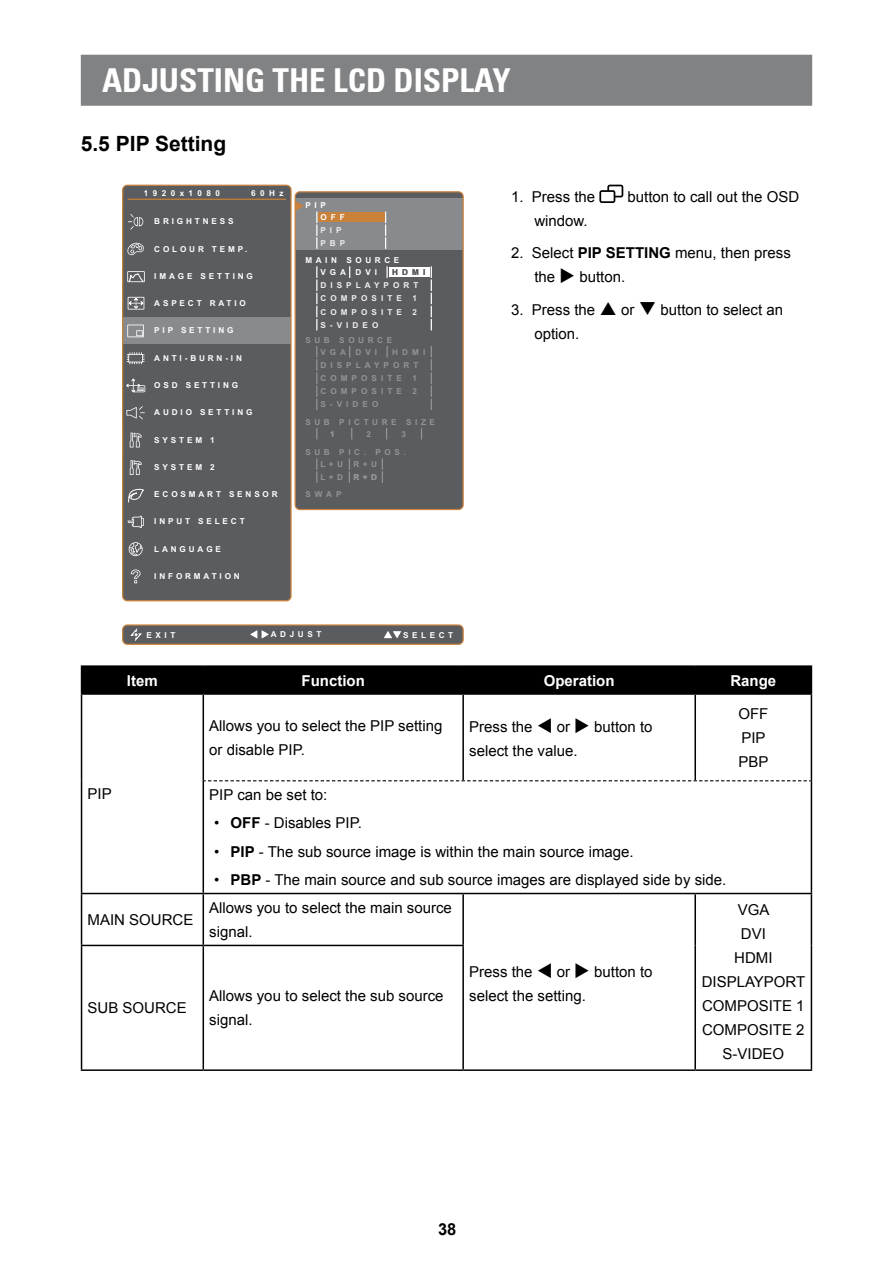
<style>
.page{position:relative;width:893px;height:1263px;background:#fff}
.page>*{position:absolute;margin:0;border:0;box-sizing:border-box;transform-origin:0 0}
.t1{font:700 condensed 33px "Univers 67";color:#fff}
.t2{font:700 21px "Arial";color:#000}
.t3{font:700 16.5px "Arial";color:#000}
.t4{font:15px/24px "Arial";color:#000}
.t5{font:700 15px "Arial";color:#fff}
.t6{font:700 8.1px/11.9px "Arial";letter-spacing:.35em;color:#fff}
.t7{font:700 8.1px/13.2px "Arial";letter-spacing:.5em;color:#939498}
.t8{font:700 8.1px/11.9px "Arial";letter-spacing:.44em;color:#939498}
.t9{font:700 8.1px/13.2px "Arial";letter-spacing:.5em;color:#efeeee}
.t10{font:700 8.1px/11.9px "Arial";letter-spacing:.44em;color:#fff}
.t11{font:700 8.1px "Arial";letter-spacing:.54em;color:#fff}
.t12{font:700 8.1px "Arial";color:#5b5c5f}
.s1{font-weight:700}
</style>
<div class="page">
<div style="left:81px;top:55px;width:731px;height:51px;background:#808284;border:2px solid #808284"></div>
<svg style="left:122px;top:185px;width:170px;height:417px;background:#616061"></svg>
<svg style="left:128px;top:214px;width:15px;height:16px"></svg>
<svg style="left:127px;top:242px;width:17px;height:13px"></svg>
<svg style="left:127px;top:516px;width:17px;height:12px"></svg>
<svg style="left:129px;top:542px;width:14px;height:14px"></svg>
<svg style="left:131px;top:569px;width:10px;height:14px"></svg>
<svg style="left:126px;top:378px;width:19px;height:14px"></svg>
<svg style="left:126px;top:406px;width:19px;height:13px"></svg>
<svg style="left:130px;top:460px;width:12px;height:15px"></svg>
<svg style="left:130px;top:432px;width:12px;height:15px"></svg>
<svg style="left:127px;top:325px;width:17px;height:12px"></svg>
<svg style="left:127px;top:352px;width:17px;height:12px"></svg>
<svg style="left:127px;top:271px;width:18px;height:12px"></svg>
<svg style="left:128px;top:297px;width:16px;height:13px"></svg>
<svg style="left:128px;top:487px;width:17px;height:16px"></svg>
<div style="left:123px;top:625px;width:340px;height:19px;background:#5b5c5f;border-radius:5px"></div>
<div style="left:122px;top:624px;width:342px;height:21px;border:1px solid #ca813a;border-radius:5px"></div>
<svg style="left:130px;top:628px;width:12px;height:13px"></svg>
<svg style="left:384px;top:631px;width:17px;height:7px"></svg>
<svg style="left:250px;top:630px;width:19px;height:8px"></svg>
<div style="left:295px;top:192px;width:168px;height:317px;background:#5b5c5f;border-radius:5px"></div>
<div style="left:295px;top:199px;width:168px;height:51px;background:#898a8d"></div>
<div style="left:295px;top:191px;width:169px;height:319px;border:1px solid #ca813a;border-radius:5px"></div>
<svg style="left:295px;top:201px;width:9px;height:10px"></svg>
<div style="left:318px;top:212px;width:66px;height:10px;background:#ca813a"></div>
<svg style="left:349px;top:266px;width:1px;height:12px"></svg>
<svg style="left:386px;top:266px;width:2px;height:12px"></svg>
<div style="left:389px;top:267px;width:40px;height:10px;background:#fff"></div>
<svg style="left:316px;top:266px;width:1px;height:64px"></svg>
<svg style="left:431px;top:266px;width:1px;height:64px"></svg>
<svg style="left:386px;top:346px;width:2px;height:11px"></svg>
<svg style="left:316px;top:346px;width:1px;height:64px"></svg>
<svg style="left:431px;top:346px;width:1px;height:64px"></svg>
<svg style="left:316px;top:212px;width:1px;height:37px"></svg>
<svg style="left:385px;top:212px;width:1px;height:37px"></svg>
<svg style="left:316px;top:458px;width:1px;height:25px"></svg>
<svg style="left:349px;top:458px;width:1px;height:25px"></svg>
<svg style="left:382px;top:458px;width:1px;height:25px"></svg>
<svg style="left:599px;top:185px;width:24px;height:18px"></svg>
<hr style="left:81px;top:665px;width:122px;height:2px;background:#000">
<hr style="left:203px;top:665px;width:260px;height:2px;background:#000">
<hr style="left:463px;top:665px;width:232px;height:2px;background:#000">
<hr style="left:695px;top:665px;width:117px;height:2px;background:#000">
<div style="left:81px;top:666px;width:731px;height:27px;background:#000"></div>
<hr style="left:81px;top:693px;width:122px;height:2px;background:#000">
<hr style="left:81px;top:695px;width:1px;height:86px;background:#000">
<hr style="left:203px;top:693px;width:260px;height:2px;background:#000">
<hr style="left:203px;top:695px;width:1px;height:86px;background:#000">
<hr style="left:463px;top:693px;width:232px;height:2px;background:#000">
<hr style="left:462px;top:695px;width:2px;height:85px;background:#000">
<hr style="left:695px;top:693px;width:117px;height:2px;background:#000">
<hr style="left:694px;top:695px;width:2px;height:85px;background:#000">
<hr style="left:811px;top:695px;width:1px;height:86px;background:#000">
<hr style="left:81px;top:781px;width:1px;height:112px;background:#000">
<hr style="left:203px;top:781px;width:1px;height:112px;background:#000">
<hr style="left:811px;top:781px;width:1px;height:112px;background:#000">
<hr style="left:81px;top:893px;width:122px;height:1px;background:#000">
<hr style="left:81px;top:894px;width:1px;height:51px;background:#000">
<hr style="left:203px;top:893px;width:260px;height:1px;background:#000">
<hr style="left:203px;top:894px;width:1px;height:51px;background:#000">
<hr style="left:463px;top:893px;width:232px;height:1px;background:#000">
<hr style="left:462px;top:894px;width:2px;height:51px;background:#000">
<hr style="left:695px;top:893px;width:117px;height:1px;background:#000">
<hr style="left:694px;top:894px;width:2px;height:51px;background:#000">
<hr style="left:811px;top:894px;width:1px;height:51px;background:#000">
<hr style="left:694px;top:945px;width:2px;height:124px;background:#000">
<hr style="left:811px;top:945px;width:1px;height:124px;background:#000">
<hr style="left:81px;top:945px;width:122px;height:1px;background:#000">
<hr style="left:81px;top:946px;width:1px;height:123px;background:#000">
<hr style="left:203px;top:945px;width:261px;height:1px;background:#000">
<hr style="left:203px;top:946px;width:1px;height:123px;background:#000">
<hr style="left:462px;top:946px;width:2px;height:123px;background:#000">
<hr style="left:81px;top:1069px;width:122px;height:2px;background:#000">
<hr style="left:203px;top:1069px;width:260px;height:2px;background:#000">
<hr style="left:463px;top:1069px;width:232px;height:2px;background:#000">
<hr style="left:695px;top:1069px;width:117px;height:2px;background:#000">
<svg style="left:204px;top:780px;width:607px;height:1px"></svg>
<h1 class="t1" style="left:102px;top:60px;width:410px">ADJUSTING THE LCD DISPLAY</h1>
<h2 class="t2" style="left:81px;top:130px;width:147px">5.5 PIP Setting</h2>
<p class="t11" style="left:144px;top:188px;width:78px">1920x1080</p>
<p class="t6" style="left:251px;top:187px;width:34px">60Hz</p>
<p class="t6" style="left:154px;top:216px;width:81px">BRIGHTNESS</p>
<p class="t6" style="left:154px;top:243px;width:94px">COLOUR TEMP.</p>
<p class="t6" style="left:154px;top:270px;width:100px">IMAGE SETTING</p>
<p class="t6" style="left:154px;top:298px;width:93px">ASPECT RATIO</p>
<p class="t6" style="left:154px;top:325px;width:81px">PIP SETTING</p>
<p class="t6" style="left:154px;top:352px;width:89px">ANTI-BURN-IN</p>
<p class="t6" style="left:154px;top:379px;width:85px">OSD SETTING</p>
<p class="t6" style="left:154px;top:407px;width:100px">AUDIO SETTING</p>
<p class="t6" style="left:154px;top:434px;width:62px">SYSTEM 1</p>
<p class="t6" style="left:154px;top:461px;width:62px">SYSTEM 2</p>
<p class="t6" style="left:154px;top:489px;width:125px">ECOSMART SENSOR</p>
<p class="t6" style="left:154px;top:516px;width:92px">INPUT SELECT</p>
<p class="t6" style="left:154px;top:543px;width:68px">LANGUAGE</p>
<p class="t6" style="left:154px;top:570px;width:87px">INFORMATION</p>
<p class="t6" style="left:320px;top:200px;width:26px;text-indent:-15px">PIP<br>OFF</p>
<p class="t10" style="left:320px;top:255px;width:81px;text-indent:-15px">MAIN SOURCE<br>VGA DVI</p>
<p class="t9" style="left:320px;top:224px;width:26px;line-height:12.8px">PIP<br>PBP</p>
<p class="t12" style="left:392px;top:267px;width:35px">HDMI</p>
<p class="t9" style="left:320px;top:279px;width:100px">DISPLAYPORT<br>COMPOSITE</p>
<p class="t9" style="left:412px;top:292px;width:6px">1</p>
<p class="t9" style="left:320px;top:305px;width:83px">COMPOSITE</p>
<p class="t9" style="left:412px;top:305px;width:6px">2</p>
<p class="t9" style="left:320px;top:319px;width:60px">S-VIDEO</p>
<p class="t8" style="left:305px;top:334px;width:88px;text-align:center">SUB SOURCE<br>VGA DVI</p>
<p class="t7" style="left:320px;top:346px;width:107px;text-indent:72px">HDMI<br>DISPLAYPORT<br>COMPOSITE</p>
<p class="t7" style="left:412px;top:372px;width:6px">1</p>
<p class="t7" style="left:320px;top:385px;width:83px">COMPOSITE</p>
<p class="t7" style="left:412px;top:385px;width:6px">2</p>
<p class="t7" style="left:320px;top:398px;width:60px">S-VIDEO</p>
<p class="t8" style="left:330px;top:416px;width:106px;text-indent:-25px">SUB PICTURE SIZE<br>1</p>
<p class="t7" style="left:366px;top:428px;width:6px">2</p>
<p class="t7" style="left:401px;top:428px;width:6px">3</p>
<p class="t8" style="left:320px;top:447px;width:87px;text-indent:-15px">SUB PIC. POS.<br>L+U R+U</p>
<p class="t7" style="left:320px;top:471px;width:58px">L+D R+D</p>
<p class="t7" style="left:305px;top:488px;width:38px">SWAP</p>
<p class="t6" style="left:146px;top:629px;width:30px">EXIT</p>
<p class="t6" style="left:271px;top:629px;width:52px">ADJUST</p>
<p class="t6" style="left:403px;top:629px;width:52px">SELECT</p>
<p class="t4" style="left:511px;top:185px;width:86px">1. Press the</p>
<p class="t4" style="left:627px;top:185px;width:173px">button to call out the OSD</p>
<p class="t4" style="left:534px;top:209px;width:55px">window.</p>
<p class="t4" style="left:534px;top:241px;width:258px;text-indent:-23px">2. Select <span class="s1">PIP SETTING</span> menu, then press the ◆ button.</p>
<p class="t4" style="left:511px;top:298px;width:86px">3. Press the</p>
<p class="t4" style="left:621px;top:298px;width:163px">or ❑ button to select an</p>
<p class="t4" style="left:534px;top:322px;width:47px">option.</p>
<p class="t4" style="left:88px;top:782px;width:26px">PIP</p>
<p class="t5" style="left:127px;top:670px;width:32px">Item</p>
<p class="t5" style="left:302px;top:670px;width:65px">Function</p>
<p class="t5" style="left:544px;top:670px;width:72px">Operation</p>
<p class="t5" style="left:730px;top:670px;width:47px">Range</p>
<p class="t4" style="left:209px;top:714px;width:235px">Allows you to select the PIP setting or disable PIP.</p>
<p class="t4" style="left:469px;top:715px;width:185px">Press the ▼ or ◆ button to select the value.</p>
<p class="t4" style="left:738px;top:702px;width:32px">OFF<br>PIP<br>PBP</p>
<p class="t4" style="left:209px;top:783px;width:120px">PIP can be set to:</p>
<p class="t4" style="left:214px;top:811px;width:149px">• <span class="s1">OFF</span> - Disables PIP.</p>
<p class="t4" style="left:214px;top:840px;width:421px">• <span class="s1">PIP</span> - The sub source image is within the main source image.</p>
<p class="t4" style="left:214px;top:868px;width:514px">• <span class="s1">PBP</span> - The main source and sub source images are displayed side by side.</p>
<p class="t4" style="left:88px;top:908px;width:107px">MAIN SOURCE</p>
<p class="t4" style="left:209px;top:896px;width:244px">Allows you to select the main source signal.</p>
<p class="t4" style="left:88px;top:996px;width:101px">SUB SOURCE</p>
<p class="t4" style="left:209px;top:984px;width:236px">Allows you to select the sub source signal.</p>
<p class="t4" style="left:469px;top:960px;width:185px">Press the ▼ or ◆ button to select the setting.</p>
<p class="t4" style="left:702px;top:898px;width:105px;text-align:center">VGA<br>DVI<br>HDMI<br>DISPLAYPORT<br>COMPOSITE 1<br>COMPOSITE 2<br>S-VIDEO</p>
<p class="t3" style="left:438px;top:1218px;width:20px">38</p>
</div>
